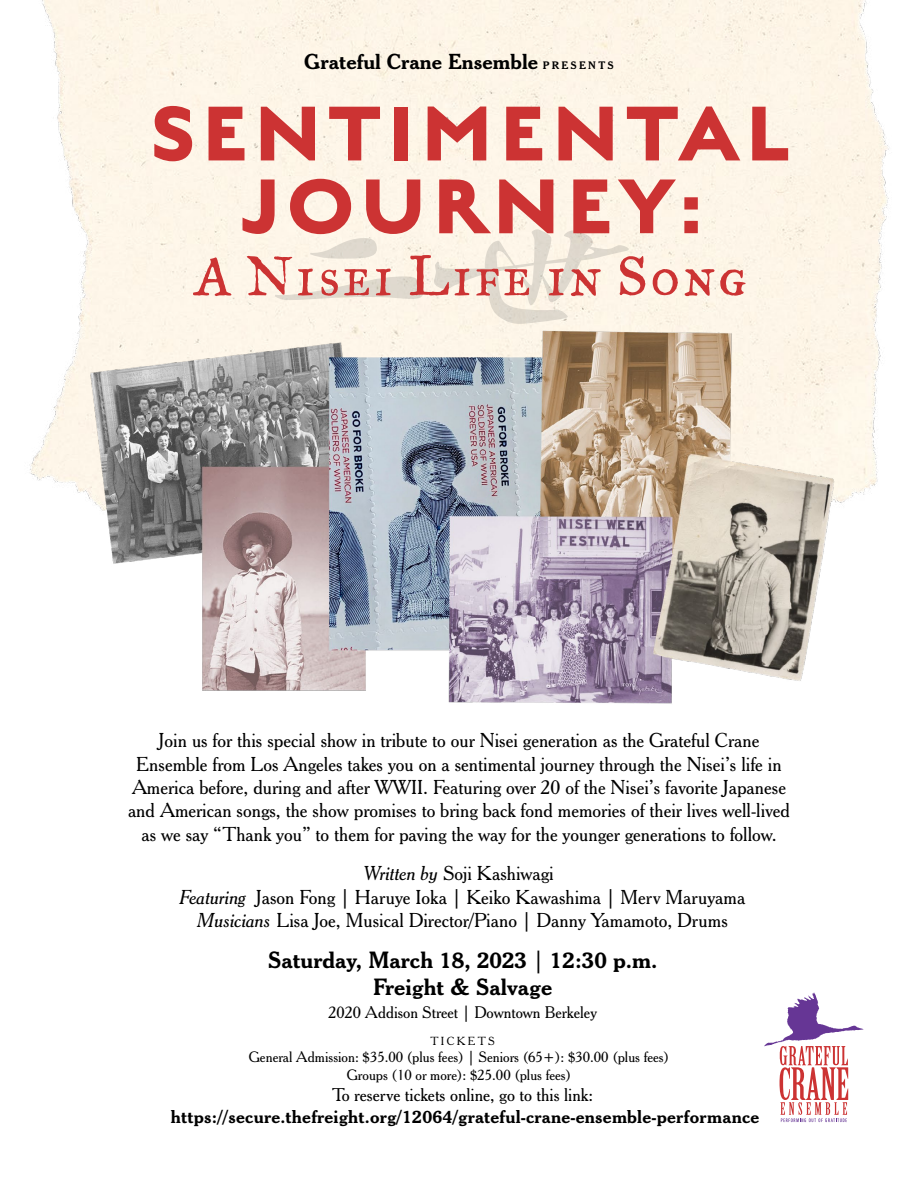
<style>
.page{position:relative;width:918px;height:1188px;background:#fff}
.page>*{position:absolute;margin:0;border:0;box-sizing:border-box;transform-origin:0 0}
.t1{font:700 86.7px/72.8px "English Grotesque";letter-spacing:.05em;color:#c33;text-align:center}
.t2{font:60.9px "Historical Fell Type Roman SC";letter-spacing:.04em;color:#c33}
.t3{font:700 22.8px/27.3px "Cheltenham BT";color:#000;text-align:center}
.t4{font:700 21px "Cheltenham BT";color:#000}
.t5{font:19.5px/23.4px "Cheltenham BT";color:#000;text-align:center}
.t6{font:700 18px "Cheltenham BT";letter-spacing:.01em;color:#000}
.t7{font:17.85px "Cheltenham BT";color:#000}
.t8{font:16.2px "Cheltenham BT";color:#000}
.t9{font:14.55px/17.5px "Cheltenham BT";color:#000;text-align:center}
.t10{font:11.4px "Cheltenham BT";letter-spacing:.21em;color:#000}
.s1{font-size:10.5px}
.s2{font-style:italic}
.s3{font-weight:400}
</style>
<div class="page">
<img style="left:30px;top:0;width:859px;height:499px">
<svg style="left:275px;top:229px;width:354px;height:90px;background:#f5eee1"></svg>
<svg style="left:764px;top:992px;width:100px;height:130px"></svg>
<img style="left:85px;top:319px;width:763px;height:385px">
<p class="t4" style="left:304px;top:48px;width:311px">Grateful Crane Ensemble <span class="s1">P R E S E N T S</span></p>
<h1 class="t1" style="left:150px;top:97px;width:643px">SENTIMENTAL<br>JOURNEY:</h1>
<h2 class="t2" style="left:195px;top:241px;width:554px">A Nisei Life in Song</h2>
<p class="t5" style="left:128px;top:728px;width:664px">Join us for this special show in tribute to our Nisei generation as the Grateful Crane Ensemble from Los Angeles takes you on a sentimental journey through the Nisei’s life in America before, during and after WWII. Featuring over 20 of the Nisei’s favorite Japanese and American songs, the show promises to bring back fond memories of their lives well-lived as we say “Thank you” to them for paving the way for the younger generations to follow.</p>
<p class="t5" style="left:180px;top:862px;width:567px"><span class="s2">Written by</span> Soji Kashiwagi<br><span class="s2">Featuring</span> Jason Fong | Haruye Ioka | Keiko Kawashima | Merv Maruyama<br><span class="s2">Musicians</span> Lisa Joe, Musical Director/Piano | Danny Yamamoto, Drums</p>
<p class="t3" style="left:268px;top:945px;width:391px">Saturday, March 18, 2023 <span class="s3">|</span> 12:30 p.m.<br>Freight &amp; Salvage</p>
<p class="t8" style="left:328px;top:1002px;width:270px">2020 Addison Street | Downtown Berkeley</p>
<p class="t10" style="left:430px;top:1034px;width:66px">TICKETS</p>
<p class="t9" style="left:249px;top:1048px;width:422px">General Admission: $35.00 (plus fees) | Seniors (65+): $30.00 (plus fees)<br>Groups (10 or more): $25.00 (plus fees)</p>
<p class="t7" style="left:332px;top:1084px;width:263px">To reserve tickets online, go to this link:</p>
<p class="t6" style="left:171px;top:1105px;width:590px">https://secure.thefreight.org/12064/grateful-crane-ensemble-performance</p>
</div>
